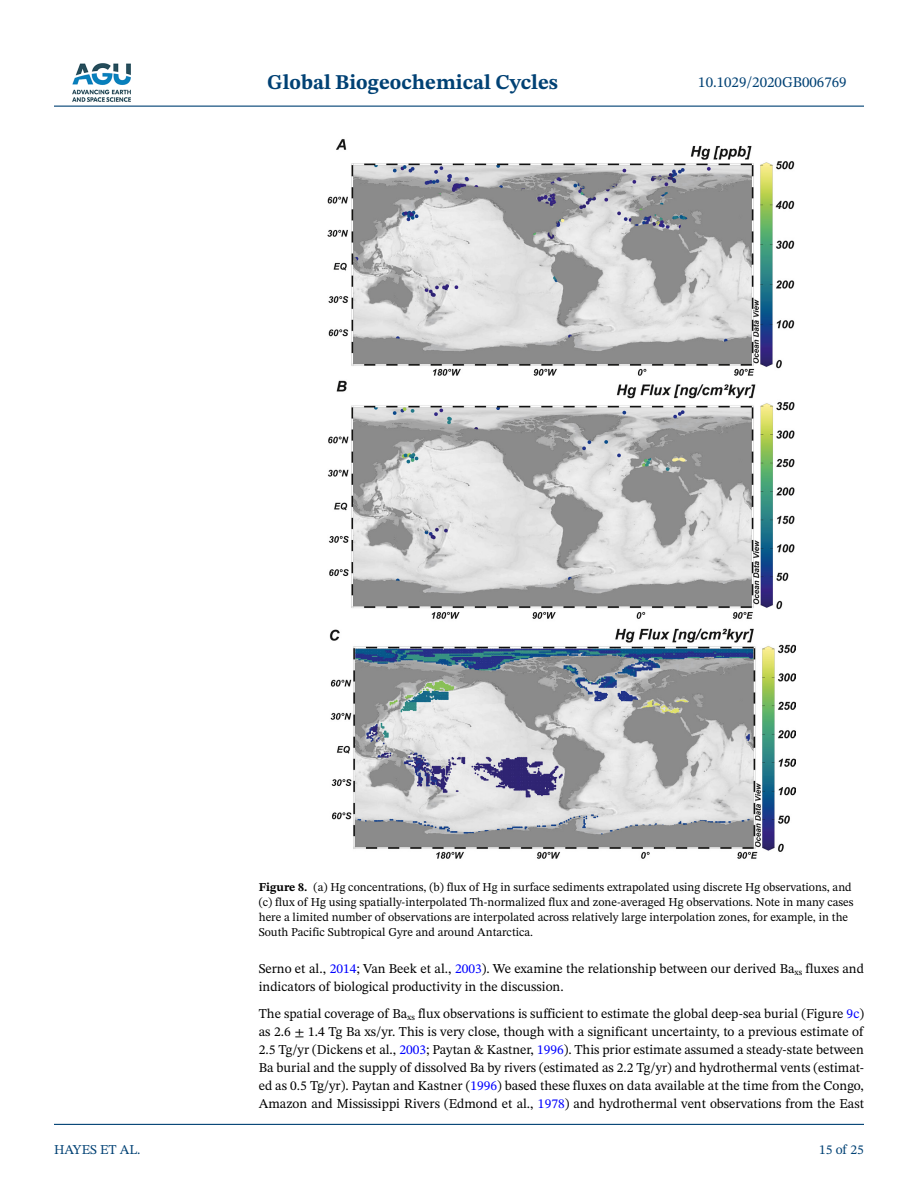
<style>
.page{position:relative;width:918px;height:1188px;background:#fff}
.page>*{position:absolute;margin:0;border:0;box-sizing:border-box;transform-origin:0 0}
.t1{font:700 21px "STIX Two Text";color:#004174}
.t2{font:15px "STIX Two Text";color:#004174}
.t3{font:13.5px/18px "STIX Two Text";color:#000}
.t4{font:13.5px "STIX Two Text";color:#004174}
.t5{font:12px/15px "STIX Two Text";color:#000}
.s1{font-weight:700}
.s2{color:#00f}
</style>
<div class="page">
<hr style="left:54px;top:106px;width:810px;height:1px;background:#004174">
<hr style="left:54px;top:1124px;width:810px;height:1px;background:#004174">
<img style="left:72px;top:63px;width:59px;height:39px">
<img style="left:327px;top:139px;width:468px;height:720px">
<h1 class="t1" style="left:267px;top:67px;width:292px">Global Biogeochemical Cycles</h1>
<p class="t2" style="left:698px;top:72px;width:150px">10.1029/2020GB006769</p>
<p class="t4" style="left:54px;top:1140px;width:88px">HAYES ET AL.</p>
<p class="t5" style="left:259px;top:879px;width:596px"><span class="s1">Figure 8.</span> (a) Hg concentrations, (b) flux of Hg in surface sediments extrapolated using discrete Hg observations, and (c) flux of Hg using spatially-interpolated Th-normalized flux and zone-averaged Hg observations. Note in many cases here a limited number of observations are interpolated across relatively large interpolation zones, for example, in the South Pacific Subtropical Gyre and around Antarctica.</p>
<p class="t3" style="left:259px;top:959px;width:607px">Serno et al., <span class="s2">2014</span>; Van Beek et al., <span class="s2">2003</span>). We examine the relationship between our derived Ba<sub>xs</sub> fluxes and indicators of biological productivity in the discussion.</p>
<p class="t3" style="left:259px;top:1004px;width:607px;text-align:justify">The spatial coverage of Ba<sub>xs</sub> flux observations is sufficient to estimate the global deep-sea burial (Figure <span class="s2">9c</span>) as 2.6 ± 1.4 Tg Ba xs/yr. This is very close, though with a significant uncertainty, to a previous estimate of 2.5 Tg/yr (Dickens et al., <span class="s2">2003</span>; Paytan &amp; Kastner, <span class="s2">1996</span>). This prior estimate assumed a steady-state between Ba burial and the supply of dissolved Ba by rivers (estimated as 2.2 Tg/yr) and hydrothermal vents (estimat&shy;ed as 0.5 Tg/yr). Paytan and Kastner (<span class="s2">1996</span>) based these fluxes on data available at the time from the Congo, Amazon and Mississippi Rivers (Edmond et al., <span class="s2">1978</span>) and hydrothermal vent observations from the East</p>
<p class="t4" style="left:819px;top:1140px;width:46px">15 of 25</p>
</div>
